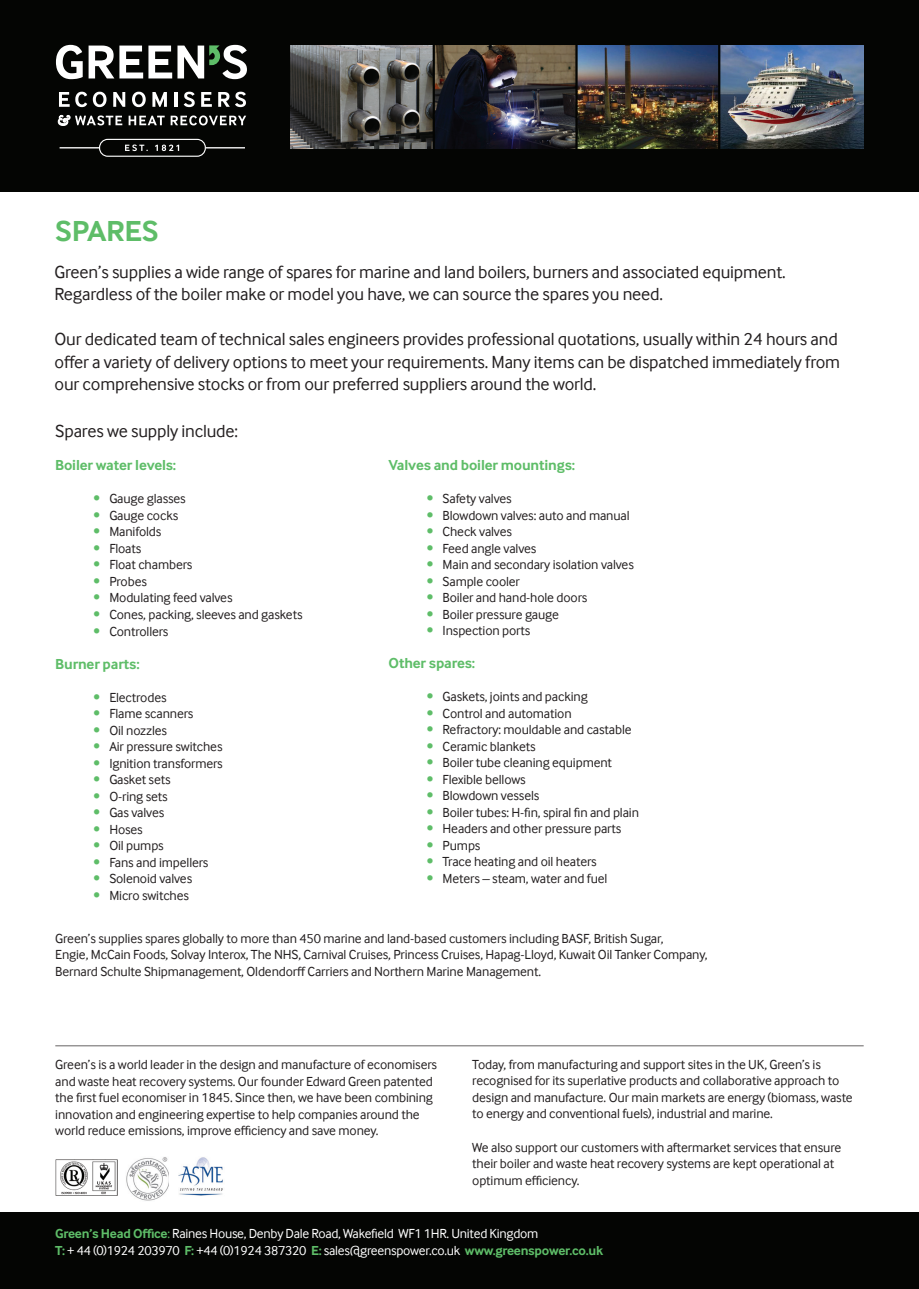
<style>
.page{position:relative;width:919px;height:1289px;background:#fff}
.page>*{position:absolute;margin:0;border:0;box-sizing:border-box;transform-origin:0 0}
.t1{font:700 30px "Inter Face";letter-spacing:-.01em;color:#5ebd68}
.t2{font:18px/22.5px "Inter Face";letter-spacing:-.01em;color:#231f20}
.t3{font:700 15px "Inter Face";letter-spacing:-.01em;color:#5ebd68}
.t4{font:13.5px/16.5px "Inter Face";letter-spacing:-.01em;color:#231f20}
.t5{font:13.5px/16.5px "Inter Face";letter-spacing:-.02em;color:#fff}
.s1{color:#5ebd68}
.s2{font-weight:700;color:#5ebd68}
</style>
<div class="page">
<div style="left:0;top:0;width:918px;height:191px;background:#040503"></div>
<div style="left:0;top:1212px;width:918px;height:76px;background:#040503"></div>
<svg style="left:59px;top:92px;width:28px;height:15px"></svg>
<svg style="left:93px;top:92px;width:13px;height:15px"></svg>
<svg style="left:113px;top:92px;width:12px;height:15px"></svg>
<svg style="left:132px;top:92px;width:14px;height:15px"></svg>
<svg style="left:152px;top:92px;width:15px;height:15px"></svg>
<hr style="left:174px;top:92px;width:3px;height:15px;background:#fff">
<svg style="left:184px;top:92px;width:11px;height:15px"></svg>
<svg style="left:201px;top:92px;width:11px;height:15px"></svg>
<svg style="left:218px;top:92px;width:28px;height:15px"></svg>
<svg style="left:58px;top:115px;width:64px;height:11px"></svg>
<svg style="left:129px;top:116px;width:36px;height:9px"></svg>
<svg style="left:171px;top:115px;width:75px;height:10px"></svg>
<svg style="left:99px;top:139px;width:107px;height:18px"></svg>
<hr style="left:205px;top:147px;width:40px;height:1px;background:#fff">
<hr style="left:60px;top:147px;width:39px;height:1px;background:#fff">
<svg style="left:56px;top:45px;width:27px;height:34px"></svg>
<svg style="left:89px;top:45px;width:158px;height:34px"></svg>
<img style="left:290px;top:45px;width:142px;height:104px">
<img style="left:435px;top:45px;width:140px;height:104px">
<img style="left:577px;top:45px;width:141px;height:104px">
<img style="left:720px;top:45px;width:143px;height:104px">
<hr style="left:55px;top:1045px;width:808px;height:1px;background:#676464">
<img style="left:178px;top:1157px;width:45px;height:39px">
<img style="left:55px;top:1159px;width:63px;height:36px">
<img style="left:126px;top:1157px;width:43px;height:44px">
<h1 class="t1" style="left:55px;top:214px;width:105px">SPARES</h1>
<h2 class="t2" style="left:55px;top:262px;width:732px">Green’s supplies a wide range of spares for marine and land boilers, burners and associated equipment.<br>Regardless of the boiler make or model you have, we can source the spares you need.</h2>
<p class="t2" style="left:55px;top:330px;width:787px">Our dedicated team of technical sales engineers provides professional quotations, usually within 24 hours and offer a variety of delivery options to meet your requirements. Many items can be dispatched immediately from our comprehensive stocks or from our preferred suppliers around the world.</p>
<h2 class="t2" style="left:55px;top:422px;width:184px">Spares we supply include:</h2>
<p class="t3" style="left:55px;top:457px;width:122px">Boiler water levels:</p>
<p class="t4" style="left:94px;top:492px;width:94px"><span class="s1">•</span> Gauge glasses</p>
<p class="t4" style="left:94px;top:508px;width:86px"><span class="s1">•</span> Gauge cocks</p>
<p class="t4" style="left:94px;top:525px;width:69px"><span class="s1">•</span> Manifolds</p>
<p class="t4" style="left:94px;top:541px;width:49px"><span class="s1">•</span> Floats</p>
<p class="t4" style="left:94px;top:558px;width:100px"><span class="s1">•</span> Float chambers</p>
<p class="t4" style="left:94px;top:574px;width:55px"><span class="s1">•</span> Probes</p>
<p class="t4" style="left:94px;top:591px;width:140px"><span class="s1">•</span> Modulating feed valves</p>
<p class="t4" style="left:94px;top:607px;width:210px"><span class="s1">•</span> Cones, packing, sleeves and gaskets</p>
<p class="t4" style="left:94px;top:624px;width:76px"><span class="s1">•</span> Controllers</p>
<p class="t3" style="left:55px;top:655px;width:86px">Burner parts:</p>
<p class="t4" style="left:94px;top:690px;width:74px"><span class="s1">•</span> Electrodes</p>
<p class="t4" style="left:94px;top:706px;width:101px"><span class="s1">•</span> Flame scanners</p>
<p class="t4" style="left:94px;top:723px;width:75px"><span class="s1">•</span> Oil nozzles</p>
<p class="t4" style="left:94px;top:739px;width:130px"><span class="s1">•</span> Air pressure switches</p>
<p class="t4" style="left:94px;top:756px;width:131px"><span class="s1">•</span> Ignition transformers</p>
<p class="t4" style="left:94px;top:772px;width:79px"><span class="s1">•</span> Gasket sets</p>
<p class="t4" style="left:94px;top:789px;width:76px"><span class="s1">•</span> O-ring sets</p>
<p class="t4" style="left:94px;top:805px;width:72px"><span class="s1">•</span> Gas valves</p>
<p class="t4" style="left:94px;top:822px;width:51px"><span class="s1">•</span> Hoses</p>
<p class="t4" style="left:94px;top:838px;width:72px"><span class="s1">•</span> Oil pumps</p>
<p class="t4" style="left:94px;top:855px;width:116px"><span class="s1">•</span> Fans and impellers</p>
<p class="t4" style="left:94px;top:871px;width:100px"><span class="s1">•</span> Solenoid valves</p>
<p class="t4" style="left:94px;top:888px;width:97px"><span class="s1">•</span> Micro switches</p>
<p class="t4" style="left:55px;top:931px;width:653px">Green’s supplies spares globally to more than 450 marine and land-based customers including BASF, British Sugar,<br>Engie, McCain Foods, Solvay Interox, The NHS, Carnival Cruises, Princess Cruises, Hapag-Lloyd, Kuwait Oil Tanker Company,<br>Bernard Schulte Shipmanagement, Oldendorff Carriers and Northern Marine Management.</p>
<p class="t3" style="left:388px;top:456px;width:188px">Valves and boiler mountings:</p>
<p class="t4" style="left:427px;top:491px;width:86px"><span class="s1">•</span> Safety valves</p>
<p class="t4" style="left:427px;top:508px;width:204px"><span class="s1">•</span> Blowdown valves: auto and manual</p>
<p class="t4" style="left:427px;top:524px;width:87px"><span class="s1">•</span> Check valves</p>
<p class="t4" style="left:427px;top:541px;width:111px"><span class="s1">•</span> Feed angle valves</p>
<p class="t4" style="left:427px;top:557px;width:208px"><span class="s1">•</span> Main and secondary isolation valves</p>
<p class="t4" style="left:427px;top:574px;width:95px"><span class="s1">•</span> Sample cooler</p>
<p class="t4" style="left:427px;top:590px;width:162px"><span class="s1">•</span> Boiler and hand-hole doors</p>
<p class="t4" style="left:427px;top:607px;width:134px"><span class="s1">•</span> Boiler pressure gauge</p>
<p class="t4" style="left:427px;top:623px;width:105px"><span class="s1">•</span> Inspection ports</p>
<p class="t3" style="left:388px;top:654px;width:88px">Other spares:</p>
<p class="t4" style="left:427px;top:689px;width:162px"><span class="s1">•</span> Gaskets, joints and packing</p>
<p class="t4" style="left:427px;top:706px;width:146px"><span class="s1">•</span> Control and automation</p>
<p class="t4" style="left:427px;top:722px;width:206px"><span class="s1">•</span> Refractory: mouldable and castable</p>
<p class="t4" style="left:427px;top:739px;width:110px"><span class="s1">•</span> Ceramic blankets</p>
<p class="t4" style="left:427px;top:755px;width:187px"><span class="s1">•</span> Boiler tube cleaning equipment</p>
<p class="t4" style="left:427px;top:772px;width:100px"><span class="s1">•</span> Flexible bellows</p>
<p class="t4" style="left:427px;top:788px;width:114px"><span class="s1">•</span> Blowdown vessels</p>
<p class="t4" style="left:427px;top:805px;width:214px"><span class="s1">•</span> Boiler tubes: H-fin, spiral fin and plain</p>
<p class="t4" style="left:427px;top:821px;width:196px"><span class="s1">•</span> Headers and other pressure parts</p>
<p class="t4" style="left:427px;top:838px;width:55px"><span class="s1">•</span> Pumps</p>
<p class="t4" style="left:427px;top:854px;width:171px"><span class="s1">•</span> Trace heating and oil heaters</p>
<p class="t4" style="left:427px;top:871px;width:182px"><span class="s1">•</span> Meters – steam, water and fuel</p>
<p class="t4" style="left:55px;top:1057px;width:383px">Green’s is a world leader in the design and manufacture of economisers and waste heat recovery systems. Our founder Edward Green patented the first fuel economiser in 1845. Since then, we have been combining innovation and engineering expertise to help companies around the world reduce emissions, improve efficiency and save money.</p>
<p class="t4" style="left:472px;top:1057px;width:382px">Today, from manufacturing and support sites in the UK, Green’s is recognised for its superlative products and collaborative approach to design and manufacture. Our main markets are energy (biomass, waste to energy and conventional fuels), industrial and marine.</p>
<p class="t4" style="left:472px;top:1139px;width:370px">We also support our customers with aftermarket services that ensure their boiler and waste heat recovery systems are kept operational at optimum efficiency.</p>
<p class="t5" style="left:55px;top:1226px;width:549px"><span class="s2">Green’s Head Office</span><span class="s1">:</span> Raines House, Denby Dale Road, Wakefield WF1 1HR. United Kingdom<br><span class="s2">T:</span> + 44 (0)1924 203970 <span class="s2">F:</span> +44 (0)1924 387320 <span class="s2">E:</span> sales@greenspower.co.uk <span class="s2">www.greenspower.co.uk</span></p>
</div>
